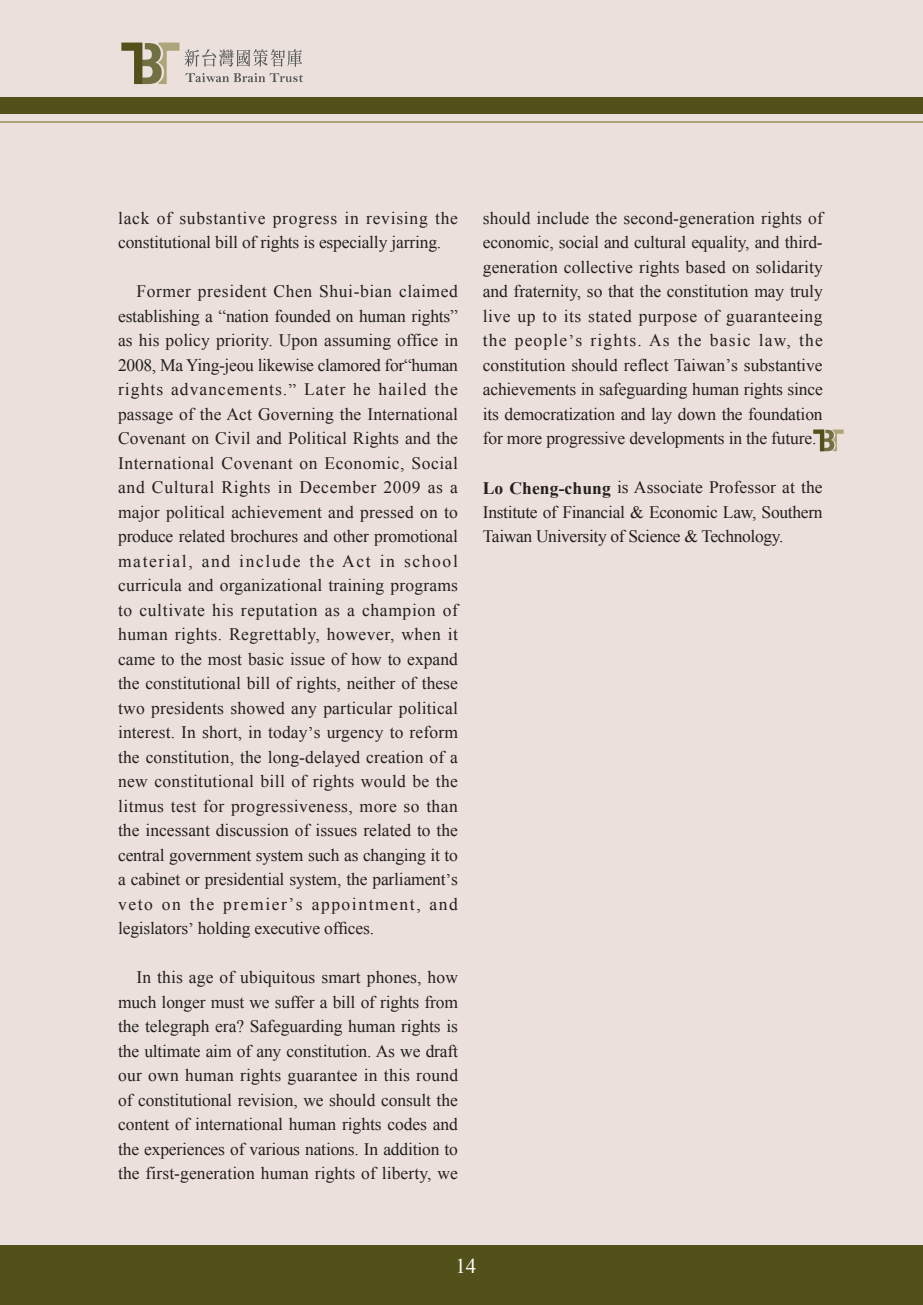
<style>
.page{position:relative;width:923px;height:1305px;background:#ebe0db}
.page>*{position:absolute;margin:0;border:0;box-sizing:border-box;transform-origin:0 0}
.t1{font:21px "Times New Roman";color:#fff}
.英文內文後面{font:17.5px/24.5px "Times New Roman";letter-spacing:-.01em;color:#231f20;text-align:justify}
.英文內文後面齊頭{font:17.5px/24.5px "Times New Roman";letter-spacing:-.02em;color:#231f20;text-align:justify}
.s1{font-weight:700}
</style>
<div class="page">
<div style="left:0;top:97px;width:923px;height:17px;background:#525119"></div>
<hr style="left:0;top:121px;width:923px;height:2px;background:#ada479">
<svg style="left:185px;top:73px;width:118px;height:9px"></svg>
<svg style="left:185px;top:49px;width:117px;height:18px"></svg>
<svg style="left:121px;top:43px;width:58px;height:41px"></svg>
<div style="left:0;top:1245px;width:923px;height:60px;background:#525119"></div>
<svg style="left:813px;top:429px;width:30px;height:22px"></svg>
<p class="英文內文後面" style="left:118px;top:205px;width:341px">lack of substantive progress in revising the constitutional bill of rights is especially jarring.</p>
<p class="英文內文後面" style="left:118px;top:278px;width:341px;text-indent:18px">Former president Chen Shui-bian claimed establishing a “nation founded on human rights” as his policy priority. Upon assuming office in 2008, Ma Ying-jeou likewise clamored for “human rights advancements.” Later he hailed the passage of the Act Governing the International Covenant on Civil and Political Rights and the International Covenant on Economic, Social and Cultural Rights in December 2009 as a major political achievement and pressed on to produce related brochures and other promotional material, and include the Act in school curricula and organizational training programs to cultivate his reputation as a champion of human rights. Regrettably, however, when it came to the most basic issue of how to expand the constitutional bill of rights, neither of these two presidents showed any particular political interest. In short, in today’s urgency to reform the constitution, the long-delayed creation of a new constitutional bill of rights would be the litmus test for progressiveness, more so than the incessant discussion of issues related to the central government system such as changing it to a cabinet or presidential system, the parliament’s veto on the premier’s appointment, and legislators’ holding executive offices.</p>
<p class="英文內文後面" style="left:118px;top:964px;width:341px;text-indent:18px">In this age of ubiquitous smart phones, how much longer must we suffer a bill of rights from the telegraph era? Safeguarding human rights is the ultimate aim of any constitution. As we draft our own human rights guarantee in this round of constitutional revision, we should consult the content of international human rights codes and the experiences of various nations. In addition to the first-generation human rights of liberty, we</p>
<p class="英文內文後面" style="left:483px;top:205px;width:341px">should include the second-generation rights of economic, social and cultural equality, and third&shy;generation collective rights based on solidarity and fraternity, so that the constitution may truly live up to its stated purpose of guaranteeing the people’s rights. As the basic law, the constitution should reflect Taiwan’s substantive achievements in safeguarding human rights since its democratization and lay down the foundation for more progressive developments in the future.</p>
<p class="英文內文後面齊頭" style="left:483px;top:474px;width:341px"><span class="s1">Lo Cheng-chung</span> is Associate Professor at the Institute of Financial &amp; Economic Law, Southern Taiwan University of Science &amp; Technology.</p>
<p class="t1" style="left:455px;top:1251px;width:22px">14</p>
</div>
